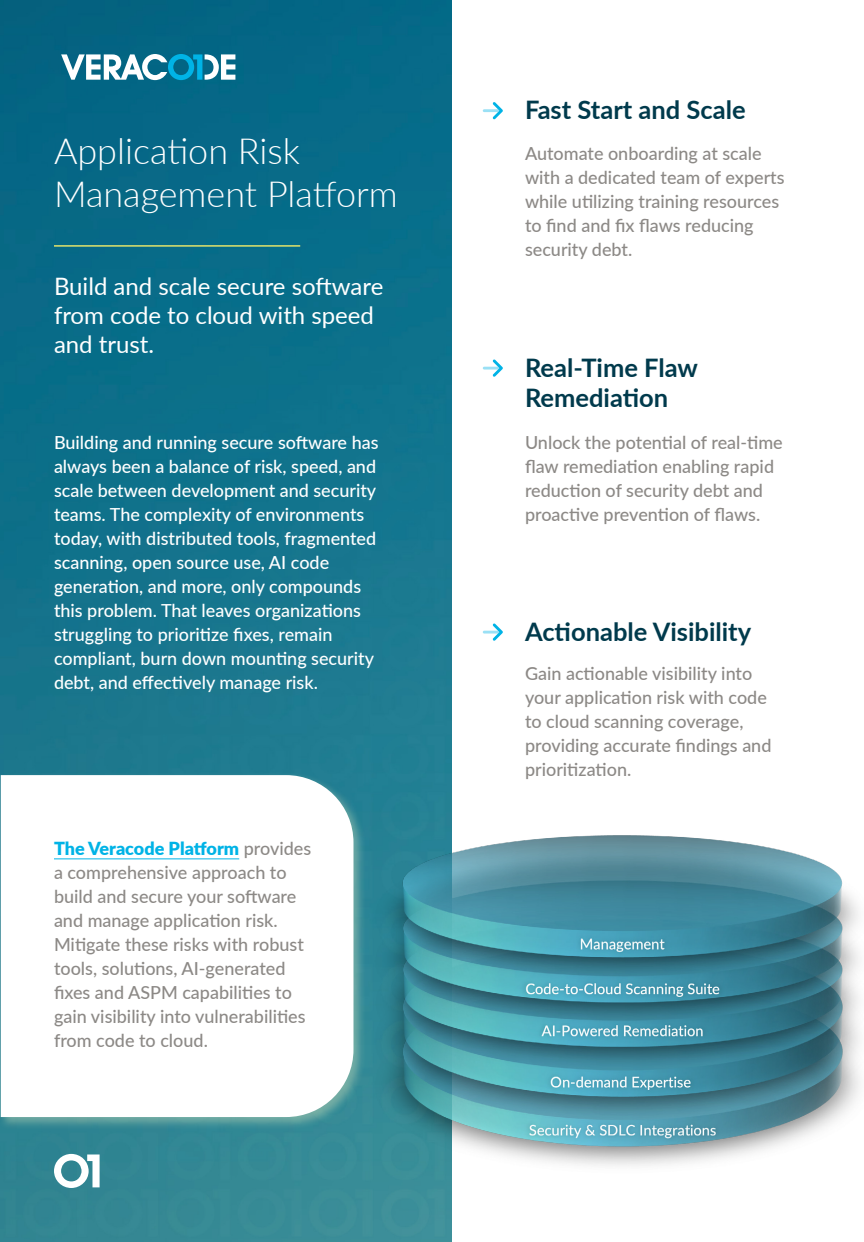
<style>
.page{position:relative;width:864px;height:1242px;background:#fff}
.page>*{position:absolute;margin:0;border:0;box-sizing:border-box;transform-origin:0 0}
.t1{font:300 36px/43.2px "Lato";color:#fff}
.t2{font:700 25.5px/30.6px "Lato";color:#003a4c}
.t3{font:24px/28.8px "Lato";color:#fff}
.t4{font:500 18px/24px "Lato";color:#8c8986}
.t5{font:500 18px/24px "Lato";color:#fff}
.s1{font-weight:900;color:#00b3e6}
</style>
<div class="page">
<img style="left:1px;top:1px;width:450px;height:1240px">
<svg style="left:61px;top:54px;width:174px;height:26px"></svg>
<hr style="left:54px;top:245px;width:246px;height:2px;background:#e3e36b">
<svg style="left:54px;top:1154px;width:46px;height:34px"></svg>
<svg style="left:483px;top:102px;width:20px;height:17px"></svg>
<svg style="left:483px;top:359px;width:20px;height:18px"></svg>
<svg style="left:483px;top:624px;width:20px;height:17px"></svg>
<div style="left:0;top:771px;width:367px;height:359px;background:#f2f5c2;opacity:.35"></div>
<svg style="left:1px;top:775px;width:352px;height:342px"></svg>
<hr style="left:54px;top:858px;width:185px;height:1px;background:#00b3e6">
<img style="left:353px;top:833px;width:507px;height:350px">
<h1 class="t1" style="left:54px;top:128px;width:345px">Application Risk<br>Management Platform</h1>
<h3 class="t3" style="left:54px;top:271px;width:331px">Build and scale secure software from code to cloud with speed and trust.</h3>
<p class="t5" style="left:54px;top:430px;width:326px">Building and running secure software has always been a balance of risk, speed, and scale between development and security teams. The complexity of environments today, with distributed tools, fragmented scanning, open source use, AI code generation, and more, only compounds this problem. That leaves organizations struggling to prioritize fixes, remain compliant, burn down mounting security debt, and effectively manage risk.</p>
<p class="t4" style="left:54px;top:835px;width:259px"><span class="s1">The Veracode Platform</span> provides a comprehensive approach to build and secure your software and manage application risk.<br>Mitigate these risks with robust tools, solutions, AI-generated fixes and ASPM capabilities to gain visibility into vulnerabilities from code to cloud.</p>
<h2 class="t2" style="left:525px;top:94px;width:222px">Fast Start and Scale</h2>
<p class="t4" style="left:525px;top:140px;width:261px">Automate onboarding at scale with a dedicated team of experts while utilizing training resources to find and fix flaws reducing security debt.</p>
<h2 class="t2" style="left:525px;top:351px;width:175px">Real-Time Flaw<br>Remediation</h2>
<p class="t4" style="left:525px;top:430px;width:259px">Unlock the potential of real-time flaw remediation enabling rapid reduction of security debt and proactive prevention of flaws.</p>
<h2 class="t2" style="left:525px;top:615px;width:228px">Actionable Visibility</h2>
<p class="t4" style="left:525px;top:660px;width:248px">Gain actionable visibility into your application risk with code to cloud scanning coverage, providing accurate findings and prioritization.</p>
</div>
